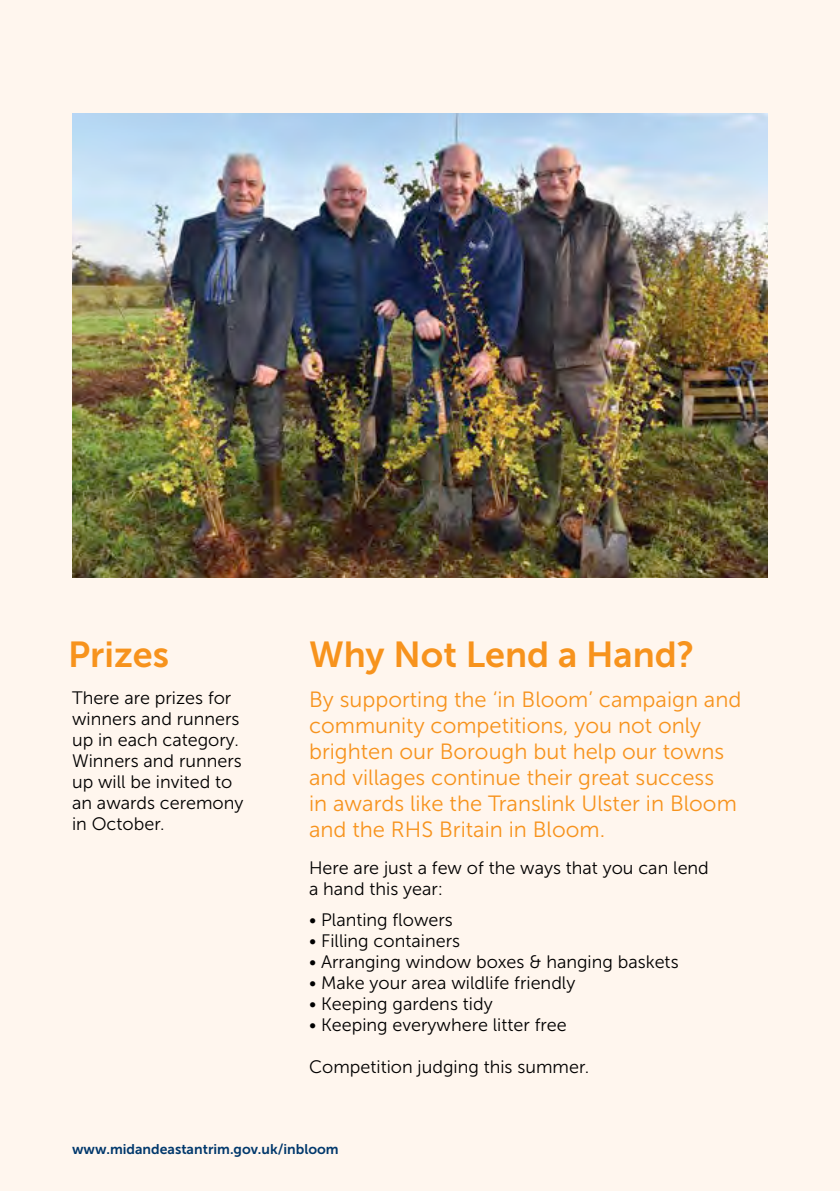
<style>
.page{position:relative;width:840px;height:1191px;background:#fff}
.page>*{position:absolute;margin:0;border:0;box-sizing:border-box;transform-origin:0 0}
.t1{font:36px "Museo Sans 700";color:#f7931d}
.t2{font:22px/26px "Museo Sans 300";color:#f7931d}
.t3{font:18px/21px "Museo Sans 300";color:#000}
.t4{font:14px "Museo Sans 700";color:#00386c}
</style>
<div class="page">
<div style="left:0;top:0;width:839px;height:1191px;background:#fff6ee"></div>
<img style="left:72px;top:113px;width:695px;height:464px">
<h1 class="t1" style="left:68px;top:634px;width:102px">Prizes</h1>
<h1 class="t1" style="left:309px;top:634px;width:386px">Why Not Lend a Hand?</h1>
<p class="t2" style="left:309px;top:686px;width:433px">By supporting the ‘in Bloom’ campaign and community competitions, you not only brighten our Borough but help our towns and villages continue their great success<br>in awards like the Translink Ulster in Bloom and the RHS Britain in Bloom.</p>
<p class="t3" style="left:309px;top:857px;width:401px">Here are just a few of the ways that you can lend a hand this year:</p>
<p class="t3" style="left:309px;top:909px;width:145px">• Planting flowers</p>
<p class="t3" style="left:309px;top:930px;width:152px">• Filling containers</p>
<p class="t3" style="left:309px;top:951px;width:371px">• Arranging window boxes &amp; hanging baskets</p>
<p class="t3" style="left:309px;top:972px;width:268px">• Make your area wildlife friendly</p>
<p class="t3" style="left:309px;top:993px;width:185px">• Keeping gardens tidy</p>
<p class="t3" style="left:309px;top:1014px;width:259px">• Keeping everywhere litter free</p>
<p class="t3" style="left:309px;top:1056px;width:281px">Competition judging this summer.</p>
<p class="t3" style="left:72px;top:687px;width:173px">There are prizes for winners and runners up in each category.<br>Winners and runners up will be invited to an awards ceremony in October.</p>
<p class="t4" style="left:72px;top:1141px;width:268px">www.midandeastantrim.gov.uk/inbloom</p>
</div>
